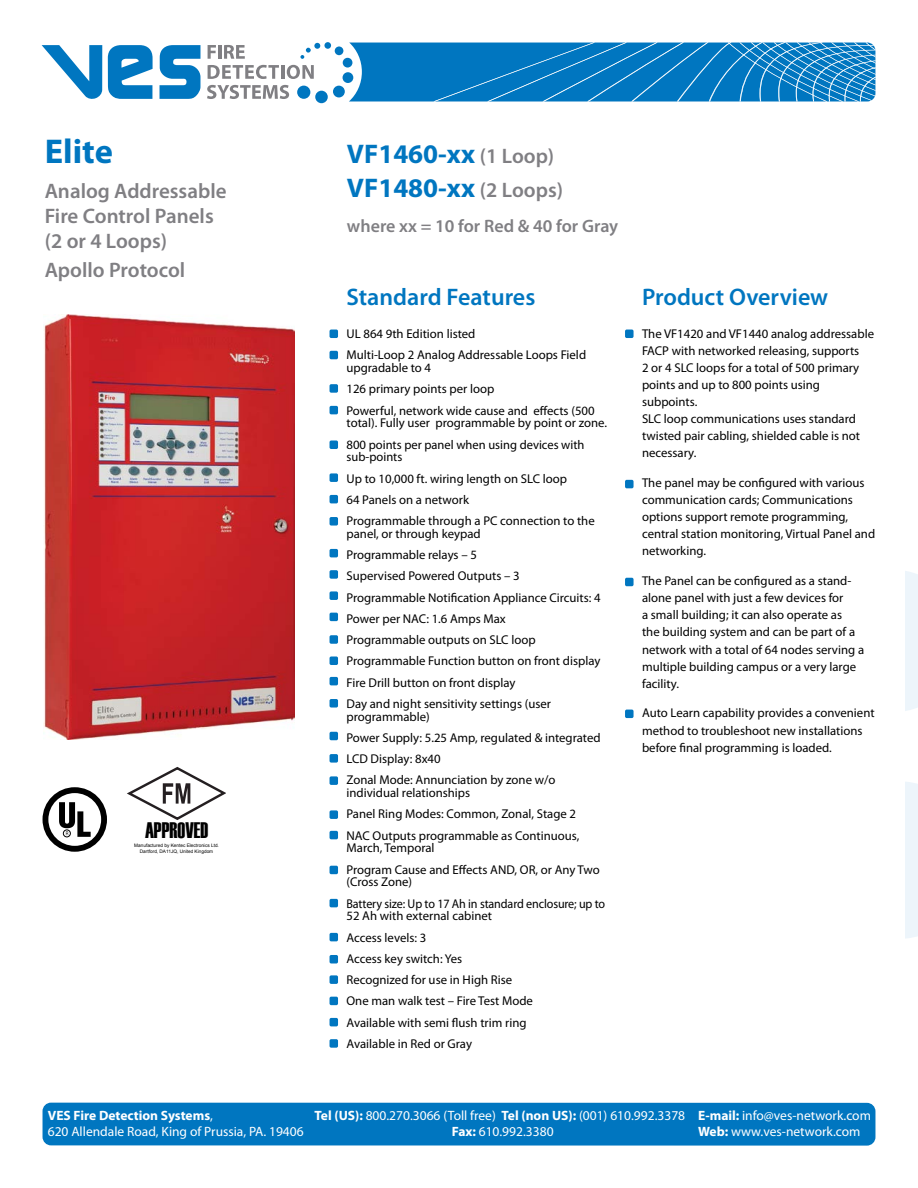
<style>
.page{position:relative;width:918px;height:1188px;background:#fff}
.page>*{position:absolute;margin:0;border:0;box-sizing:border-box;transform-origin:0 0}
.t1{font:700 34.5px "Myriad Pro";color:#0076c0}
.t2{font:700 27px/34.5px "Myriad Pro";color:#0076c0}
.t3{font:600 24px "Myriad Pro";color:#0076c0}
.t4{font:22.35px "Haettenschweiler";color:#000;scale:.91 1}
.t5{font:600 21px/25.2px "Myriad Pro";color:#807f83}
.t6{font:600 18px "Myriad Pro";color:#807f83}
.t7{font:13.5px/16.2px "Myriad Pro";color:#fff}
.t8{font:12.75px/21.3px "Myriad Pro";color:#000}
.t9{font:4.65px/5.7px "Arial";color:#000;text-align:center}
.s1{font-weight:600;font-size:21px;color:#807f83}
.s2{font-weight:700}
</style>
<div class="page">
<svg style="left:905px;top:571px;width:13px;height:367px"></svg>
<div style="left:43px;top:1103px;width:832px;height:43px;background:#0076c0;border-radius:9px"></div>
<svg style="left:208px;top:45px;width:8px;height:14px"></svg>
<hr style="left:218px;top:45px;width:3px;height:14px;background:#807f83">
<svg style="left:224px;top:45px;width:21px;height:14px"></svg>
<svg style="left:208px;top:65px;width:71px;height:14px"></svg>
<hr style="left:281px;top:65px;width:3px;height:14px;background:#807f83">
<svg style="left:287px;top:65px;width:27px;height:14px"></svg>
<svg style="left:207px;top:85px;width:82px;height:14px"></svg>
<svg style="left:42px;top:45px;width:60px;height:54px"></svg>
<svg style="left:108px;top:45px;width:45px;height:54px"></svg>
<svg style="left:160px;top:45px;width:40px;height:54px"></svg>
<div style="left:297px;top:86px;width:13px;height:13px;background:#0076c0;border-radius:50%"></div>
<div style="left:315px;top:91px;width:13px;height:12px;background:#0076c0;border-radius:50%"></div>
<div style="left:333px;top:86px;width:12px;height:11px;background:#0076c0;border-radius:50%"></div>
<div style="left:343px;top:72px;width:10px;height:11px;background:#0076c0;border-radius:50%"></div>
<div style="left:343px;top:58px;width:9px;height:10px;background:#0076c0;border-radius:50%"></div>
<div style="left:335px;top:46px;width:8px;height:9px;background:#0076c0;border-radius:50%"></div>
<div style="left:324px;top:42px;width:7px;height:7px;background:#0076c0;border-radius:50%"></div>
<svg style="left:300px;top:43px;width:20px;height:16px"></svg>
<svg style="left:349px;top:42px;width:527px;height:60px;background:#1a84c6"></svg>
<img style="left:44px;top:315px;width:251px;height:425px">
<svg style="left:43px;top:787px;width:64px;height:65px"></svg>
<div style="left:63px;top:830px;width:8px;height:7px;border:1px solid #000;border-radius:50%"></div>
<svg style="left:127px;top:767px;width:99px;height:53px"></svg>
<div style="left:330px;top:330px;width:8px;height:8px;background:#0076c0;border-radius:2px"></div>
<div style="left:330px;top:351px;width:8px;height:8px;background:#0076c0;border-radius:2px"></div>
<div style="left:330px;top:384px;width:8px;height:9px;background:#0076c0;border-radius:2px"></div>
<div style="left:330px;top:406px;width:8px;height:8px;background:#0076c0;border-radius:2px"></div>
<div style="left:330px;top:441px;width:8px;height:8px;background:#0076c0;border-radius:2px"></div>
<div style="left:330px;top:473px;width:8px;height:9px;background:#0076c0;border-radius:2px"></div>
<div style="left:330px;top:495px;width:8px;height:8px;background:#0076c0;border-radius:2px"></div>
<div style="left:330px;top:517px;width:8px;height:9px;background:#0076c0;border-radius:2px"></div>
<div style="left:330px;top:549px;width:8px;height:8px;background:#0076c0;border-radius:2px"></div>
<div style="left:330px;top:570px;width:8px;height:9px;background:#0076c0;border-radius:2px"></div>
<div style="left:330px;top:591px;width:8px;height:9px;background:#0076c0;border-radius:2px"></div>
<div style="left:330px;top:613px;width:8px;height:8px;background:#0076c0;border-radius:2px"></div>
<div style="left:330px;top:635px;width:8px;height:9px;background:#0076c0;border-radius:2px"></div>
<div style="left:330px;top:657px;width:8px;height:8px;background:#0076c0;border-radius:2px"></div>
<div style="left:330px;top:677px;width:8px;height:8px;background:#0076c0;border-radius:2px"></div>
<div style="left:625px;top:330px;width:9px;height:8px;background:#0076c0;border-radius:2px"></div>
<div style="left:625px;top:480px;width:9px;height:8px;background:#0076c0;border-radius:2px"></div>
<div style="left:625px;top:578px;width:9px;height:8px;background:#0076c0;border-radius:2px"></div>
<div style="left:330px;top:955px;width:8px;height:8px;background:#0076c0;border-radius:2px"></div>
<div style="left:330px;top:975px;width:8px;height:9px;background:#0076c0;border-radius:2px"></div>
<div style="left:330px;top:997px;width:8px;height:8px;background:#0076c0;border-radius:2px"></div>
<div style="left:330px;top:1018px;width:8px;height:8px;background:#0076c0;border-radius:2px"></div>
<div style="left:330px;top:1039px;width:8px;height:9px;background:#0076c0;border-radius:2px"></div>
<div style="left:330px;top:831px;width:8px;height:8px;background:#0076c0;border-radius:2px"></div>
<div style="left:330px;top:866px;width:8px;height:8px;background:#0076c0;border-radius:2px"></div>
<div style="left:330px;top:899px;width:8px;height:8px;background:#0076c0;border-radius:2px"></div>
<div style="left:330px;top:933px;width:8px;height:8px;background:#0076c0;border-radius:2px"></div>
<div style="left:330px;top:699px;width:8px;height:9px;background:#0076c0;border-radius:2px"></div>
<div style="left:330px;top:732px;width:8px;height:8px;background:#0076c0;border-radius:2px"></div>
<div style="left:330px;top:754px;width:8px;height:9px;background:#0076c0;border-radius:2px"></div>
<div style="left:330px;top:810px;width:8px;height:9px;background:#0076c0;border-radius:2px"></div>
<div style="left:330px;top:776px;width:8px;height:9px;background:#0076c0;border-radius:2px"></div>
<div style="left:625px;top:710px;width:9px;height:8px;background:#0076c0;border-radius:2px"></div>
<h1 class="t1" style="left:45px;top:129px;width:70px">Elite</h1>
<h3 class="t5" style="left:45px;top:178px;width:183px">Analog Addressable<br>Fire Control Panels (2 or 4 Loops)</h3>
<h3 class="t5" style="left:45px;top:257px;width:142px">Apollo Protocol</h3>
<h3 class="t4" style="left:145px;top:815px;width:71px">APPROVED</h3>
<p class="t9" style="left:134px;top:843px;width:86px">Manufactured by Kentec Electronics Ltd.<br>Dartford, DA11JQ, United Kingdom</p>
<h2 class="t2" style="left:347px;top:135px;width:218px">VF1460-xx <span class="s1">(1 Loop)<br></span>VF1480-xx <span class="s1">(2 Loops)</span></h2>
<h3 class="t6" style="left:347px;top:214px;width:273px">where xx = 10 for Red &amp; 40 for Gray</h3>
<h3 class="t3" style="left:347px;top:282px;width:190px">Standard Features</h3>
<p class="t8" style="left:347px;top:323px;width:241px">UL 864 9th Edition listed<br>Multi-Loop 2 Analog Addressable Loops Field</p>
<p class="t8" style="left:347px;top:357px;width:250px">upgradable to 4<br>126 primary points per loop<br>Powerful, network wide cause and effects (500</p>
<p class="t8" style="left:347px;top:412px;width:262px">total). Fully user programmable by point or zone.<br>800 points per panel when using devices with</p>
<p class="t8" style="left:347px;top:446px;width:250px">sub-points<br>Up to 10,000 ft. wiring length on SLC loop<br>64 Panels on a network<br>Programmable through a PC connection to the</p>
<p class="t8" style="left:347px;top:523px;width:256px">panel, or through keypad<br>Programmable relays – 5<br>Supervised Powered Outputs – 3<br>Programmable Notification Appliance Circuits: 4<br>Power per NAC: 1.6 Amps Max<br>Programmable outputs on SLC loop Programmable Function button on front display Fire Drill button on front display<br>Day and night sensitivity settings (user</p>
<p class="t8" style="left:347px;top:705px;width:256px">programmable)<br>Power Supply: 5.25 Amp, regulated &amp; integrated<br>LCD Display: 8x40<br>Zonal Mode: Annunciation by zone w/o</p>
<p class="t8" style="left:347px;top:782px;width:234px">individual relationships<br>Panel Ring Modes: Common, Zonal, Stage 2<br>NAC Outputs programmable as Continuous,</p>
<p class="t8" style="left:347px;top:837px;width:255px">March, Temporal<br>Program Cause and Effects AND, OR, or Any Two</p>
<p class="t8" style="left:347px;top:871px;width:260px">(Cross Zone)<br>Battery size: Up to 17 Ah in standard enclosure; up to</p>
<p class="t8" style="left:347px;top:905px;width:188px">52 Ah with external cabinet<br>Access levels: 3<br>Access key switch: Yes<br>Recognized for use in High Rise<br>One man walk test – Fire Test Mode<br>Available with semi flush trim ring<br>Available in Red or Gray</p>
<h3 class="t3" style="left:642px;top:282px;width:188px">Product Overview</h3>
<p class="t8" style="left:642px;top:325px;width:234px;line-height:17.1px">The VF1420 and VF1440 analog addressable<br>FACP with networked releasing, supports<br>2 or 4 SLC loops for a total of 500 primary points and up to 800 points using subpoints.<br>SLC loop communications uses standard twisted pair cabling, shielded cable is not necessary.</p>
<p class="t8" style="left:642px;top:474px;width:235px;line-height:17.1px">The panel may be configured with various communication cards; Communications options support remote programming, central station monitoring, Virtual Panel and networking.</p>
<p class="t8" style="left:642px;top:572px;width:224px;line-height:17.1px">The Panel can be configured as a stand&shy;alone panel with just a few devices for<br>a small building; it can also operate as<br>the building system and can be part of a network with a total of 64 nodes serving a multiple building campus or a very large facility.</p>
<p class="t8" style="left:642px;top:704px;width:234px;line-height:17.1px">Auto Learn capability provides a convenient method to troubleshoot new installations before final programming is loaded.</p>
<p class="t7" style="left:48px;top:1107px;width:257px"><span class="s2">VES Fire Detection Systems</span>,<br>620 Allendale Road, King of Prussia, PA. 19406</p>
<p class="t7" style="left:698px;top:1107px;width:174px"><span class="s2">E-mail:</span> info@ves-network.com<br><span class="s2">Web:</span> www.ves-network.com</p>
<p class="t7" style="left:315px;top:1107px;width:372px;text-align:center"><span class="s2">Tel (US):</span> 800.270.3066 (Toll free) <span class="s2">Tel (non US):</span> (001) 610.992.3378<br><span class="s2">Fax:</span> 610.992.3380</p>
</div>
